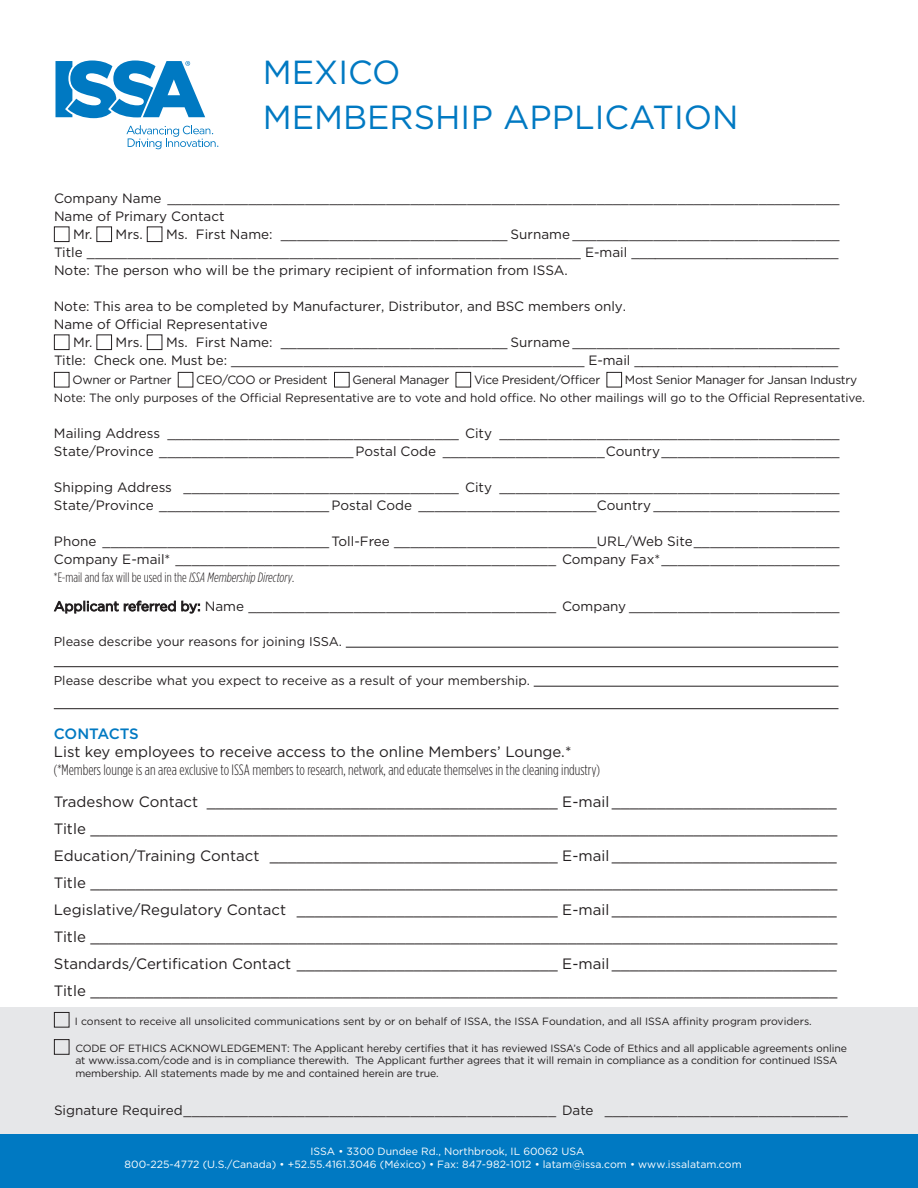
<style>
.page{position:relative;width:918px;height:1188px;background:#fff}
.page>*{position:absolute;margin:0;border:0;box-sizing:border-box;transform-origin:0 0}
.t1{font:33.3px "Gotham";color:#0079c2}
.t2{font:15px "Gotham";color:#231f20}
.t3{font:300 15px/18px "Gotham Condensed";color:#231f20}
.t4{font:13.5px/18px "Gotham";color:#231f20}
.t5{font:12.75px "Gotham";color:#231f20}
.t6{font:12px "Gotham";letter-spacing:-.005em;color:#231f20}
.t7{font:12px "Gotham";letter-spacing:-.025em;color:#231f20}
.t8{font:10.5px/12.6px "Gotham";letter-spacing:-.015em;color:#231f20}
.t9{font:10.5px/12.6px "Gotham";color:#fff}
.s1{font-family:"Gotham Condensed";font-weight:300}
.s2{font-family:"Gotham Condensed";font-weight:300;font-style:italic}
.s3{font-family:"Gotham";font-weight:500;color:#0079c2}
.s4{font-family:"Gotham";font-weight:400}
</style>
<div class="page">
<div style="left:0;top:1134px;width:918px;height:54px;background:#0079c2"></div>
<div style="left:54px;top:226px;width:15px;height:16px;border:1px solid #231f20"></div>
<div style="left:96px;top:226px;width:16px;height:16px;border:1px solid #231f20"></div>
<div style="left:147px;top:226px;width:15px;height:16px;border:1px solid #231f20"></div>
<div style="left:54px;top:334px;width:15px;height:16px;border:1px solid #231f20"></div>
<div style="left:96px;top:334px;width:16px;height:16px;border:1px solid #231f20"></div>
<div style="left:147px;top:334px;width:15px;height:16px;border:1px solid #231f20"></div>
<div style="left:54px;top:372px;width:15px;height:15px;border:1px solid #231f20"></div>
<div style="left:178px;top:372px;width:15px;height:15px;border:1px solid #231f20"></div>
<div style="left:334px;top:372px;width:16px;height:15px;border:1px solid #231f20"></div>
<div style="left:456px;top:372px;width:15px;height:15px;border:1px solid #231f20"></div>
<div style="left:607px;top:372px;width:15px;height:15px;border:1px solid #231f20"></div>
<svg style="left:54px;top:600px;width:146px;height:14px"></svg>
<svg style="left:56px;top:60px;width:149px;height:58px"></svg>
<svg style="left:126px;top:125px;width:92px;height:24px"></svg>
<div style="left:0;top:1008px;width:918px;height:126px;background:#e6e7e9"></div>
<div style="left:54px;top:1012px;width:15px;height:16px;border:1px solid #231f20"></div>
<div style="left:54px;top:1039px;width:15px;height:16px;border:1px solid #231f20"></div>
<hr style="left:346px;top:647px;width:492px;height:1px;background:#231f20">
<hr style="left:54px;top:666px;width:784px;height:1px;background:#231f20">
<hr style="left:534px;top:686px;width:304px;height:1px;background:#231f20">
<hr style="left:54px;top:708px;width:784px;height:1px;background:#231f20">
<p class="t1" style="left:263px;top:51px;width:139px">MEXICO</p>
<p class="t1" style="left:263px;top:96px;width:477px">MEMBERSHIP APPLICATION</p>
<p class="t4" style="left:54px;top:189px;width:787px">Company Name ___________________________________________________________________________________</p>
<p class="t4" style="left:54px;top:207px;width:172px">Name of Primary Contact</p>
<p class="t4" style="left:73px;top:225px;width:21px">Mr.</p>
<p class="t4" style="left:116px;top:225px;width:29px">Mrs.</p>
<p class="t4" style="left:166px;top:225px;width:675px">Ms. First Name: ____________________________ Surname _________________________________</p>
<p class="t4" style="left:54px;top:243px;width:786px">Title _____________________________________________________________ E-mail __________________________<br>Note: The person who will be the primary recipient of information from ISSA.</p>
<p class="t4" style="left:54px;top:297px;width:574px">Note: This area to be completed by Manufacturer, Distributor, and BSC members only.<br>Name of Official Representative</p>
<p class="t4" style="left:73px;top:333px;width:21px">Mr.</p>
<p class="t4" style="left:116px;top:333px;width:29px">Mrs.</p>
<p class="t4" style="left:166px;top:333px;width:675px">Ms. First Name: ____________________________ Surname _________________________________</p>
<p class="t4" style="left:54px;top:351px;width:786px">Title: Check one. Must be: ____________________________________________ E-mail __________________________</p>
<p class="t7" style="left:72px;top:373px;width:101px">Owner or Partner</p>
<p class="t7" style="left:196px;top:373px;width:133px">CEO/COO or President</p>
<p class="t7" style="left:353px;top:373px;width:98px">General Manager</p>
<p class="t7" style="left:474px;top:373px;width:128px">Vice President/Officer</p>
<p class="t7" style="left:625px;top:373px;width:234px">Most Senior Manager for Jansan Industry</p>
<p class="t6" style="left:54px;top:391px;width:813px">Note: The only purposes of the Official Representative are to vote and hold office. No other mailings will go to the Official Representative.</p>
<p class="t4" style="left:54px;top:424px;width:787px">Mailing Address ____________________________________ City __________________________________________</p>
<p class="t4" style="left:54px;top:442px;width:787px">State/Province ________________________Postal Code ____________________Country______________________</p>
<p class="t4" style="left:54px;top:478px;width:787px">Shipping Address __________________________________ City __________________________________________</p>
<p class="t4" style="left:54px;top:496px;width:787px">State/Province _____________________ Postal Code ______________________Country _______________________</p>
<p class="t4" style="left:54px;top:532px;width:787px">Phone ____________________________ Toll-Free _________________________URL/Web Site__________________</p>
<p class="t4" style="left:54px;top:550px;width:787px">Company E-mail* _______________________________________________ Company Fax*______________________</p>
<p class="t4" style="left:54px;top:563px;width:787px;line-height:28.5px"><span class="s1">*E-mail and fax will be used in the</span> <span class="s2">ISSA Membership Directory</span><span class="s1">.<br></span>Applicant referred by: Name ______________________________________ Company __________________________</p>
<p class="t5" style="left:54px;top:633px;width:290px">Please describe your reasons for joining ISSA.</p>
<p class="t5" style="left:54px;top:672px;width:478px">Please describe what you expect to receive as a result of your membership.</p>
<p class="t3" style="left:54px;top:725px;width:548px"><span class="s3">CONTACTS<br></span><span class="s4">List key employees to receive access to the online Members’ Lounge.* </span>(*Members lounge is an area exclusive to ISSA members to research, network, and educate themselves in the cleaning industry)</p>
<p class="t2" style="left:54px;top:792px;width:784px">Tradeshow Contact _______________________________________ E-mail _________________________</p>
<p class="t2" style="left:54px;top:819px;width:785px">Title ___________________________________________________________________________________</p>
<p class="t2" style="left:54px;top:846px;width:784px">Education/Training Contact ________________________________ E-mail _________________________</p>
<p class="t2" style="left:54px;top:873px;width:785px">Title ___________________________________________________________________________________</p>
<p class="t2" style="left:54px;top:900px;width:784px">Legislative/Regulatory Contact _____________________________ E-mail _________________________</p>
<p class="t2" style="left:54px;top:927px;width:785px">Title ___________________________________________________________________________________</p>
<p class="t2" style="left:54px;top:954px;width:784px">Standards/Certification Contact _____________________________ E-mail _________________________</p>
<p class="t2" style="left:54px;top:981px;width:785px">Title ___________________________________________________________________________________</p>
<p class="t8" style="left:75px;top:1014px;width:738px">I consent to receive all unsolicited communications sent by or on behalf of ISSA, the ISSA Foundation, and all ISSA affinity program providers.</p>
<p class="t8" style="left:75px;top:1041px;width:773px">CODE OF ETHICS ACKNOWLEDGEMENT: The Applicant hereby certifies that it has reviewed ISSA’s Code of Ethics and all applicable agreements online at www.issa.com/code and is in compliance therewith. The Applicant further agrees that it will remain in compliance as a condition for continued ISSA membership. All statements made by me and contained herein are true.</p>
<p class="t4" style="left:54px;top:1101px;width:795px">Signature Required______________________________________________ Date ______________________________</p>
<p class="t9" style="left:125px;top:1145px;width:619px;text-indent:186px">ISSA • 3300 Dundee Rd., Northbrook, IL 60062 USA<br>800-225-4772 (U.S./Canada) • +52.55.4161.3046 (México) • Fax: 847-982-1012 • latam@issa.com • www.issalatam.com</p>
</div>
